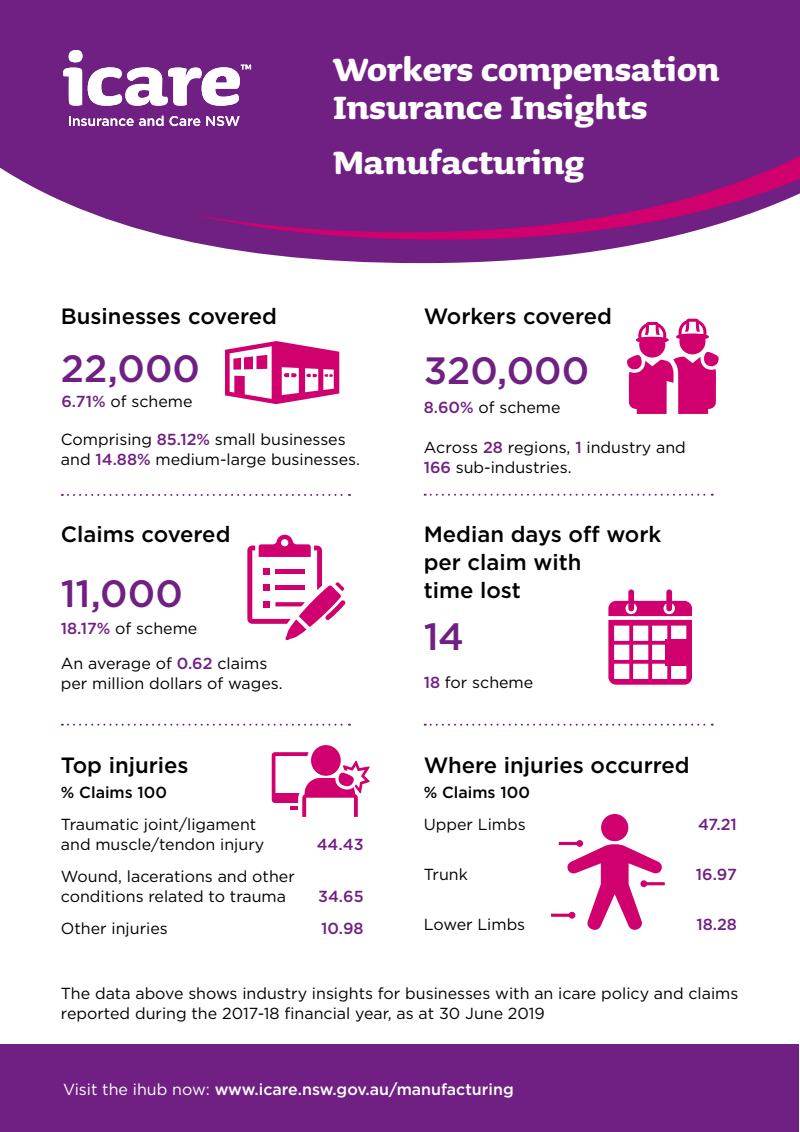
<style>
.page{position:relative;width:800px;height:1132px;background:#fff}
.page>*{position:absolute;margin:0;border:0;box-sizing:border-box;transform-origin:0 0}
.t1{font:700 41.1px/37.7px "Sauna Pro";color:#fff}
.Icons_copy_Servlines{font:500 38px "Gotham";color:#702082}
.Body{font:500 38px "Gotham";color:#702082}
.Body-2{font:500 22.1px/27.6px "Gotham";color:#000}
.Body-3{font:16px/20px "Gotham";color:#000}
.Body-4{font:500 16px "Gotham";color:#fff}
.Body-5{font:500 16px "Gotham";color:#702082}
.t2{font:500 16px "Gotham";color:#000}
.s1{font-weight:500;color:#702082}
.s2{font-style:inherit}
.s3{font-weight:400}
</style>
<div class="page">
<svg style="left:62px;top:494px;width:288px;height:2px"></svg>
<svg style="left:62px;top:723px;width:288px;height:2px"></svg>
<svg style="left:425px;top:493px;width:288px;height:2px"></svg>
<svg style="left:425px;top:723px;width:288px;height:2px"></svg>
<svg style="left:178px;top:239px;width:483px;height:24px;fill:#702082"></svg>
<svg style="left:150px;top:232px;width:540px;height:7px;background:#9b1f81"></svg>
<div style="left:0;top:0;width:800px;height:232px;background:#702082"></div>
<svg style="left:225px;top:341px;width:114px;height:63px"></svg>
<svg style="left:608px;top:589px;width:84px;height:95px"></svg>
<div style="left:665px;top:639px;width:26px;height:26px;background:#d0006f"></div>
<div style="left:601px;top:814px;width:27px;height:27px;background:#d0006f;border-radius:50%"></div>
<svg style="left:551px;top:840px;width:114px;height:90px"></svg>
<svg style="left:247px;top:534px;width:99px;height:106px"></svg>
<svg style="left:627px;top:319px;width:92px;height:95px"></svg>
<div style="left:0;top:1044px;width:799px;height:87px;background:#702082"></div>
<svg style="left:272px;top:752px;width:98px;height:65px"></svg>
<div style="left:311px;top:745px;width:30px;height:30px;background:#d0006f;border-radius:50%"></div>
<svg style="left:63px;top:50px;width:19px;height:56px"></svg>
<svg style="left:88px;top:65px;width:163px;height:41px"></svg>
<svg style="left:69px;top:116px;width:94px;height:10px"></svg>
<svg style="left:170px;top:116px;width:30px;height:10px"></svg>
<svg style="left:206px;top:116px;width:34px;height:10px"></svg>
<h1 class="t1" style="left:333px;top:50px;width:388px">Workers compensation<br>Insurance Insights</h1>
<h1 class="t1" style="left:333px;top:142px;width:253px">Manufacturing</h1>
<h2 class="Body-2" style="left:61px;top:302px;width:218px">Businesses covered</h2>
<p class="Icons_copy_Servlines" style="left:61px;top:344px;width:141px">22,000</p>
<p class="Body-3" style="left:61px;top:390px;width:133px"><span class="s1">6.71%</span> of scheme</p>
<p class="Body-3" style="left:61px;top:429px;width:301px">Comprising <span class="s1">85.12%</span> small businesses and <span class="s1">14.88%</span> medium-large businesses.</p>
<h2 class="Body-2" style="left:61px;top:520px;width:171px">Claims covered</h2>
<p class="Icons_copy_Servlines" style="left:61px;top:569px;width:124px">11,000</p>
<p class="Body-3" style="left:61px;top:617px;width:138px"><span class="s1">18.17%</span> of scheme</p>
<p class="Body-3" style="left:61px;top:652px;width:223px">An average of <span class="s1">0.62</span> claims per million dollars of wages.</p>
<h2 class="Body-2" style="left:61px;top:751px;width:129px">Top injuries</h2>
<h3 class="t2" style="left:61px;top:782px;width:108px">% Claims 100</h3>
<p class="Body-3" style="left:61px;top:814px;width:205px">Traumatic joint/ligament and muscle/tendon injury</p>
<p class="Body-3" style="left:61px;top:865px;width:235px">Wound, lacerations and other conditions related to trauma</p>
<p class="Body-5" style="left:317px;top:834px;width:48px">44.43</p>
<p class="Body-5" style="left:318px;top:885px;width:47px">34.65</p>
<p class="Body-3" style="left:61px;top:917px;width:108px">Other injuries</p>
<p class="Body-5" style="left:321px;top:917px;width:44px">10.98</p>
<p class="Body-2" style="left:424px;top:302px;width:190px">Workers covered</p>
<p class="Body" style="left:424px;top:346px;width:167px">320,000</p>
<p class="Body-3" style="left:424px;top:397px;width:138px"><span class="s1">8.60%</span> of scheme</p>
<p class="Body-3" style="left:424px;top:436px;width:264px">Across <span class="s1">28</span> regions, <span class="s1">1</span> industr<span class="s2">y</span> and<br><span class="s1">166</span> sub-industries.</p>
<h2 class="Body-2" style="left:424px;top:520px;width:239px">Median days off work per claim with<br>time lost</h2>
<p class="Icons_copy_Servlines" style="left:424px;top:611px;width:42px">14</p>
<p class="Body-3" style="left:424px;top:672px;width:111px"><span class="s1">18</span> for scheme</p>
<h2 class="Body-2" style="left:424px;top:751px;width:268px">Where injuries occurred</h2>
<h3 class="t2" style="left:424px;top:782px;width:108px">% Claims 100</h3>
<p class="Body-3" style="left:424px;top:814px;width:103px">Upper Limbs</p>
<p class="Body-5" style="left:698px;top:814px;width:40px">47.21</p>
<p class="Body-3" style="left:424px;top:864px;width:46px">Trunk</p>
<p class="Body-5" style="left:696px;top:863px;width:43px">16.97</p>
<p class="Body-3" style="left:424px;top:913px;width:103px">Lower Limbs</p>
<p class="Body-5" style="left:696px;top:913px;width:42px">18.28</p>
<p class="Body-3" style="left:61px;top:983px;width:679px">The data above shows industry insights for businesses with an icare policy and claims reported during the 2017-18 financial year, as at 30 June 2019</p>
<p class="Body-4" style="left:63px;top:1078px;width:452px"><span class="s3">Visit the ihub now:</span> www.icare.nsw.gov.au/manufacturing</p>
</div>
